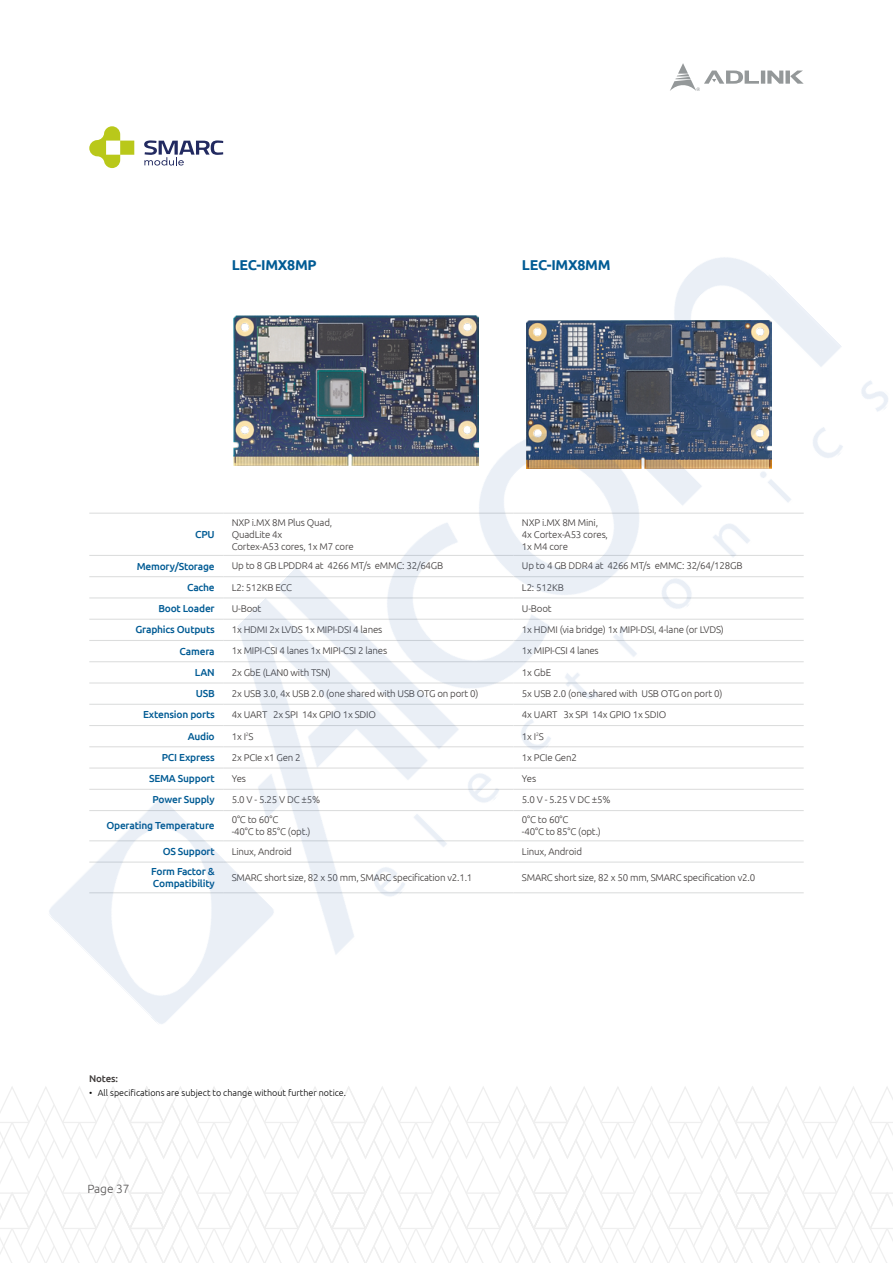
<style>
.page{position:relative;width:893px;height:1263px;background:#fff}
.page>*{position:absolute;margin:0;border:0;box-sizing:border-box;transform-origin:0 0}
.t1{font:700 14.25px "Ubuntu";letter-spacing:-.02em;color:#005b94}
.t2{font:300 12px "Ubuntu";letter-spacing:-.01em;color:#595757}
.t3{font:500 10.2px/12px "Ubuntu";letter-spacing:-.02em;color:#005b94}
.t4{font:300 9.75px/12px "Ubuntu";letter-spacing:-.02em;color:#3e3a39}
.t5{font:500 9.75px "Ubuntu";letter-spacing:-.02em;color:#3e3a39}
.t6{font:300 9px "Ubuntu";color:#000}
</style>
<div class="page">
<svg style="left:670px;top:63px;width:134px;height:28px"></svg>
<svg style="left:0;top:1086px;width:893px;height:177px"></svg>
<hr style="left:736px;top:1122px;width:33px;height:1px;background:#efefef">
<svg style="left:89px;top:126px;width:45px;height:42px"></svg>
<svg style="left:144px;top:140px;width:79px;height:26px"></svg>
<img style="left:49px;top:257px;width:839px;height:767px">
<h1 class="t1" style="left:232px;top:257px;width:86px">LEC-IMX8MP</h1>
<h1 class="t1" style="left:522px;top:257px;width:90px">LEC-IMX8MM</h1>
<p class="t3" style="left:195px;top:528px;width:21px">CPU</p>
<p class="t4" style="left:232px;top:516px;width:124px">NXP i.MX 8M Plus Quad,<br>QuadLite 4x<br>Cortex-A53 cores, 1x M7 core</p>
<p class="t4" style="left:522px;top:516px;width:88px">NXP i.MX 8M Mini,<br>4x Cortex-A53 cores,<br>1x M4 core</p>
<p class="t3" style="left:137px;top:560px;width:80px">Memory/Storage</p>
<p class="t4" style="left:232px;top:560px;width:213px">Up to 8 GB LPDDR4 at 4266 MT/s eMMC: 32/64GB</p>
<p class="t4" style="left:522px;top:560px;width:222px">Up to 4 GB DDR4 at 4266 MT/s eMMC: 32/64/128GB</p>
<p class="t3" style="left:187px;top:581px;width:29px">Cache</p>
<p class="t4" style="left:232px;top:581px;width:62px">L2: 512KB ECC</p>
<p class="t4" style="left:522px;top:581px;width:43px">L2: 512KB</p>
<p class="t3" style="left:158px;top:602px;width:58px">Boot Loader</p>
<p class="t4" style="left:232px;top:602px;width:31px">U-Boot</p>
<p class="t4" style="left:522px;top:602px;width:31px">U-Boot</p>
<p class="t3" style="left:135px;top:623px;width:81px">Graphics Outputs</p>
<p class="t4" style="left:232px;top:623px;width:152px">1x HDMI 2x LVDS 1x MIPI-DSI 4 lanes</p>
<p class="t4" style="left:522px;top:623px;width:203px">1x HDMI (via bridge) 1x MIPI-DSI, 4-lane (or LVDS)</p>
<p class="t3" style="left:180px;top:645px;width:37px">Camera</p>
<p class="t4" style="left:232px;top:645px;width:157px">1x MIPI-CSI 4 lanes 1x MIPI-CSI 2 lanes</p>
<p class="t4" style="left:522px;top:645px;width:78px">1x MIPI-CSI 4 lanes</p>
<p class="t3" style="left:195px;top:666px;width:21px">LAN</p>
<p class="t4" style="left:232px;top:666px;width:101px">2x GbE (LAN0 with TSN)</p>
<p class="t4" style="left:522px;top:666px;width:31px">1x GbE</p>
<p class="t3" style="left:196px;top:687px;width:20px">USB</p>
<p class="t4" style="left:232px;top:687px;width:248px">2x USB 3.0, 4x USB 2.0 (one shared with USB OTG on port 0)</p>
<p class="t4" style="left:522px;top:687px;width:202px">5x USB 2.0 (one shared with USB OTG on port 0)</p>
<p class="t3" style="left:143px;top:708px;width:73px">Extension ports</p>
<p class="t4" style="left:232px;top:708px;width:146px">4x UART 2x SPI 14x GPIO 1x SDIO</p>
<p class="t4" style="left:522px;top:708px;width:146px">4x UART 3x SPI 14x GPIO 1x SDIO</p>
<p class="t3" style="left:188px;top:730px;width:28px">Audio</p>
<p class="t4" style="left:232px;top:730px;width:23px">1x I<sup>2</sup>S</p>
<p class="t4" style="left:522px;top:730px;width:23px">1x I<sup>2</sup>S</p>
<p class="t3" style="left:162px;top:751px;width:54px">PCI Express</p>
<p class="t4" style="left:232px;top:751px;width:70px">2x PCIe x1 Gen 2</p>
<p class="t4" style="left:522px;top:751px;width:56px">1x PCIe Gen2</p>
<p class="t3" style="left:149px;top:772px;width:67px">SEMA Support</p>
<p class="t4" style="left:232px;top:772px;width:16px">Yes</p>
<p class="t4" style="left:522px;top:772px;width:16px">Yes</p>
<p class="t3" style="left:153px;top:793px;width:64px">Power Supply</p>
<p class="t4" style="left:232px;top:794px;width:90px">5.0 V - 5.25 V DC ±5%</p>
<p class="t4" style="left:522px;top:794px;width:90px">5.0 V - 5.25 V DC ±5%</p>
<p class="t3" style="left:106px;top:819px;width:110px">Operating Temperature</p>
<p class="t4" style="left:232px;top:813px;width:80px">0°C to 60°C<br>-40°C to 85°C (opt.)</p>
<p class="t4" style="left:522px;top:813px;width:80px">0°C to 60°C<br>-40°C to 85°C (opt.)</p>
<p class="t3" style="left:163px;top:845px;width:54px">OS Support</p>
<p class="t4" style="left:232px;top:845px;width:62px">Linux, Android</p>
<p class="t4" style="left:522px;top:845px;width:62px">Linux, Android</p>
<p class="t3" style="left:151px;top:865px;width:65px">Form Factor &amp;<br>Compatibility</p>
<p class="t4" style="left:232px;top:871px;width:242px">SMARC short size, 82 x 50 mm, SMARC specification v2.1.1</p>
<p class="t4" style="left:522px;top:871px;width:235px">SMARC short size, 82 x 50 mm, SMARC specification v2.0</p>
<p class="t5" style="left:89px;top:1072px;width:30px">Notes:</p>
<p class="t6" style="left:89px;top:1087px;width:258px">• All specifications are subject to change without further notice.</p>
<p class="t2" style="left:87px;top:1181px;width:44px">Page 37</p>
</div>
